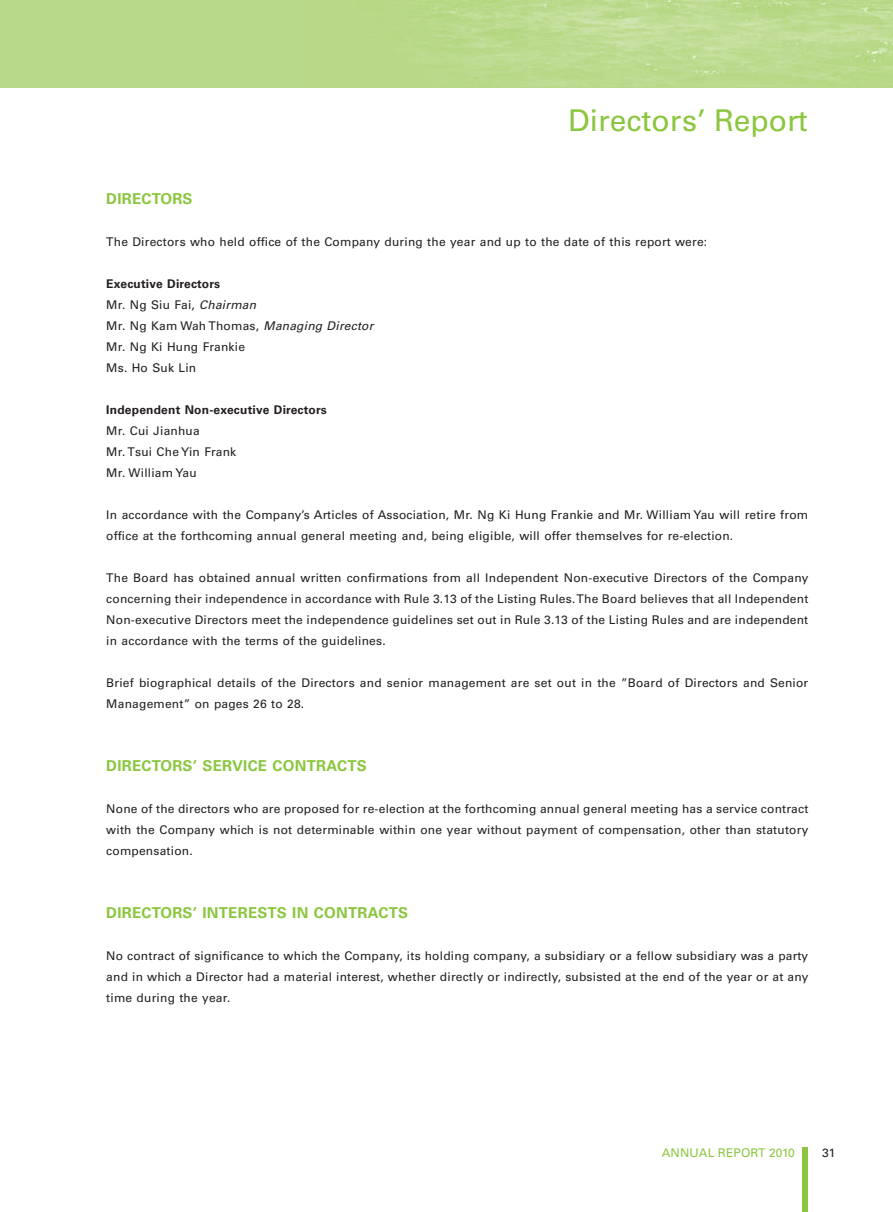
<style>
.page{position:relative;width:893px;height:1212px;background:#fff}
.page>*{position:absolute;margin:0;border:0;box-sizing:border-box;transform-origin:0 0}
.t1{font:30px "Univers LT Std";color:#8bc63e}
.t2{font:700 15px "Univers LT Std";letter-spacing:.015em;color:#8bc63e}
.t3{font:12px/21px "Univers LT Std";letter-spacing:.015em;color:#231f20}
.t4{font:12px "Univers LT Std";letter-spacing:.01em;color:#8bc63e}
.s1{font-weight:700}
.s2{font-style:italic}
</style>
<div class="page">
<div style="left:802px;top:1147px;width:6px;height:65px;background:#8bc63e"></div>
<div style="left:0;top:0;width:893px;height:88px;background:#b8d989"></div>
<img style="left:414px;top:0;width:479px;height:86px">
<p class="t1" style="left:568px;top:103px;width:241px">Directors’ Report</p>
<p class="t2" style="left:106px;top:190px;width:88px">DIRECTORS</p>
<p class="t3" style="left:106px;top:231px;width:602px">The Directors who held office of the Company during the year and up to the date of this report were:</p>
<p class="t3" style="left:106px;top:273px;width:269px"><span class="s1">Executive Directors<br></span>Mr. Ng Siu Fai, <span class="s2">Chairman<br></span>Mr. Ng Kam Wah Thomas, <span class="s2">Managing Director<br></span>Mr. Ng Ki Hung Frankie<br>Ms. Ho Suk Lin</p>
<p class="t3" style="left:106px;top:399px;width:222px"><span class="s1">Independent Non-executive Directors<br></span>Mr. Cui Jianhua<br>Mr. Tsui Che Yin Frank<br>Mr. William Yau</p>
<p class="t3" style="left:106px;top:504px;width:703px">In accordance with the Company’s Articles of Association, Mr. Ng Ki Hung Frankie and Mr. William Yau will retire from office at the forthcoming annual general meeting and, being eligible, will offer themselves for re-election.</p>
<p class="t3" style="left:106px;top:567px;width:703px;text-align:justify">The Board has obtained annual written confirmations from all Independent Non-executive Directors of the Company concerning their independence in accordance with Rule 3.13 of the Listing Rules. The Board believes that all Independent Non-executive Directors meet the independence guidelines set out in Rule 3.13 of the Listing Rules and are independent in accordance with the terms of the guidelines.</p>
<p class="t3" style="left:106px;top:672px;width:703px">Brief biographical details of the Directors and senior management are set out in the ”Board of Directors and Senior<br>Management” on pages 26 to 28.</p>
<p class="t2" style="left:106px;top:757px;width:262px">DIRECTORS’ SERVICE CONTRACTS</p>
<p class="t3" style="left:106px;top:798px;width:704px;text-align:justify">None of the directors who are proposed for re-election at the forthcoming annual general meeting has a service contract with the Company which is not determinable within one year without payment of compensation, other than statutory compensation.</p>
<p class="t2" style="left:106px;top:904px;width:303px">DIRECTORS’ INTERESTS IN CONTRACTS</p>
<p class="t3" style="left:106px;top:946px;width:703px;text-align:justify">No contract of significance to which the Company, its holding company, a subsidiary or a fellow subsidiary was a party and in which a Director had a material interest, whether directly or indirectly, subsisted at the end of the year or at any time during the year.</p>
<p class="t4" style="left:662px;top:1145px;width:135px">ANNUAL REPORT 2010</p>
<p class="t3" style="left:822px;top:1142px;width:15px">31</p>
</div>
